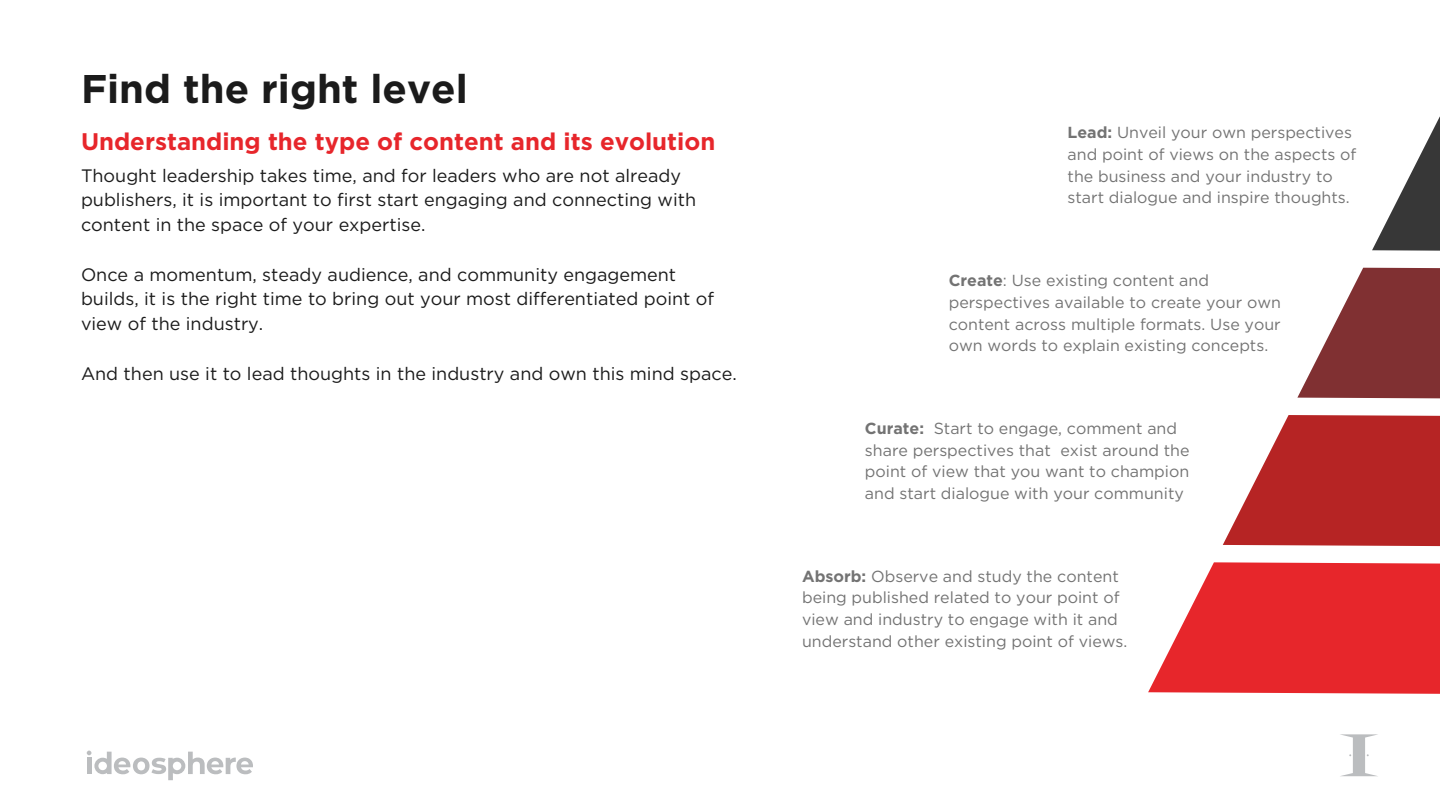
<style>
.page{position:relative;width:1440px;height:810px;background:#fff}
.page>*{position:absolute;margin:0;border:0;box-sizing:border-box;transform-origin:0 0}
.t1{font:700 40px "Gotham";color:#1b1b1b}
.t2{font:700 24px "Gotham";color:#e7262b}
.t3{font:18px/24.8px "Gotham";color:#1b1b1b}
.t4{font:16px/21.8px "Gotham";color:#737373}
.s1{font-weight:700}
</style>
<div class="page">
<svg style="left:87px;top:751px;width:166px;height:29px"></svg>
<svg style="left:1340px;top:734px;width:38px;height:42px"></svg>
<svg style="left:1372px;top:116px;width:68px;height:135px"></svg>
<svg style="left:1297px;top:268px;width:143px;height:131px"></svg>
<svg style="left:1223px;top:415px;width:217px;height:132px"></svg>
<svg style="left:1148px;top:562px;width:292px;height:132px;background:#e94145"></svg>
<p class="t1" style="left:81px;top:65px;width:388px">Find the right level</p>
<h1 class="t2" style="left:81px;top:127px;width:636px">Understanding the type of content and its evolution</h1>
<p class="t3" style="left:81px;top:163px;width:617px">Thought leadership takes time, and for leaders who are not already publishers, it is important to first start engaging and connecting with content in the space of your expertise.</p>
<h2 class="t3" style="left:81px;top:262px;width:635px">Once a momentum, steady audience, and community engagement builds, it is the right time to bring out your most differentiated point of view of the industry.</h2>
<h3 class="t3" style="left:81px;top:361px;width:657px">And then use it to lead thoughts in the industry and own this mind space.</h3>
<p class="t4" style="left:1068px;top:122px;width:290px"><span class="s1">Lead:</span> Unveil your own perspectives and point of views on the aspects of the business and your industry to start dialogue and inspire thoughts.</p>
<p class="t4" style="left:949px;top:269px;width:334px"><span class="s1">Create</span>: Use existing content and perspectives available to create your own content across multiple formats. Use your own words to explain existing concepts.</p>
<p class="t4" style="left:865px;top:417px;width:326px"><span class="s1">Curate:</span> Start to engage, comment and share perspectives that exist around the point of view that you want to champion and start dialogue with your community</p>
<h3 class="t4" style="left:802px;top:565px;width:327px"><span class="s1">Absorb:</span> Observe and study the content being published related to your point of view and industry to engage with it and understand other existing point of views.</h3>
</div>
